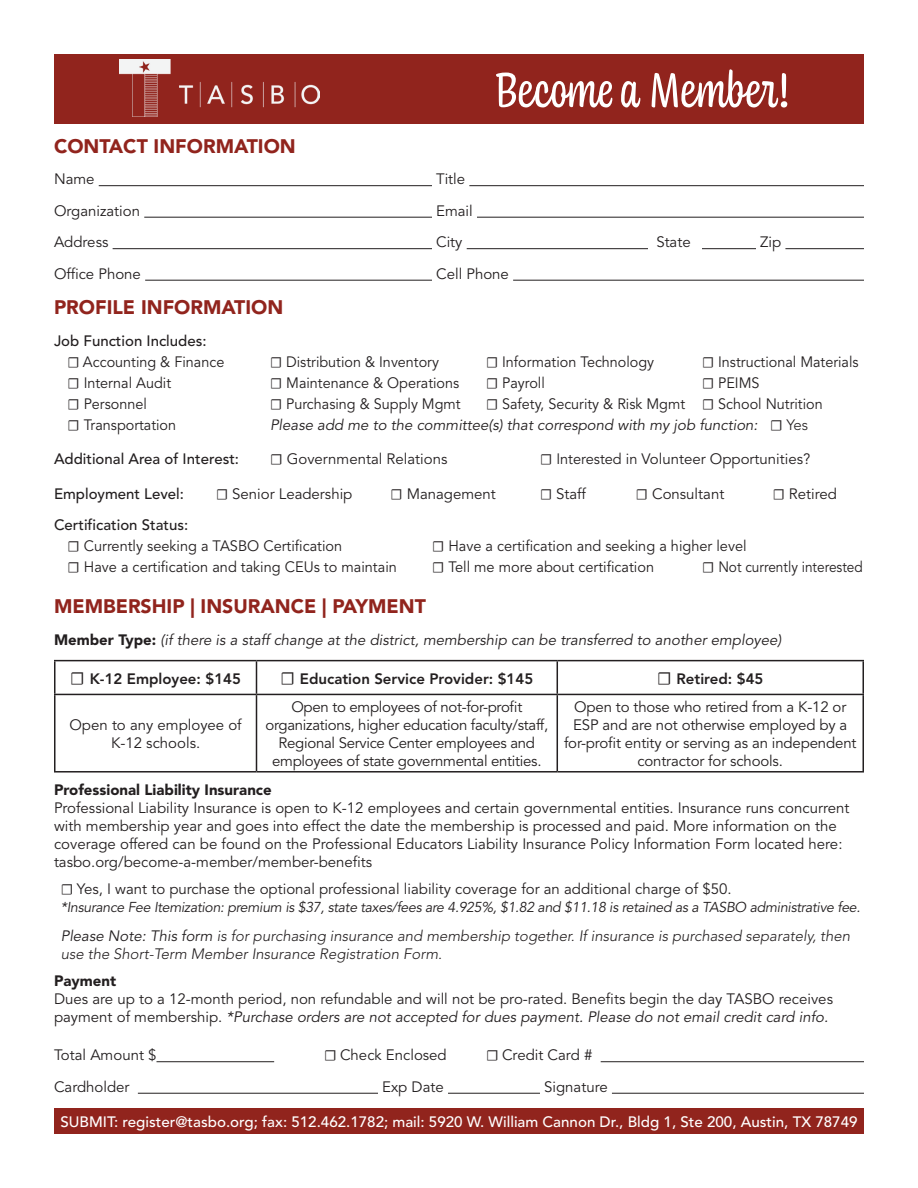
<style>
.page{position:relative;width:918px;height:1188px;background:#fff}
.page>*{position:absolute;margin:0;border:0;box-sizing:border-box;transform-origin:0 0}
.t1{font:51px "Coniferous";color:#fff}
.t2{font:900 19.5px "Avenir LT Std";color:#91241d}
.t3{font:15px/18px "Avenir LT Std";color:#231f20}
.t4{font:15px "Avenir LT Std";color:#231f20;scale:.96 1}
.t5{font:italic 15px "Avenir LT Std";color:#231f20}
.t6{font:italic 300 15px "Avenir LT Std";color:#231f20}
.t7{font:15px/18px "Avenir LT Std";letter-spacing:-.02em;color:#231f20;text-align:center}
.t8{font:500 15px "Avenir LT Std";color:#fff}
.t9{font:500 15px "Avenir LT Std";color:#231f20}
.t10{font:800 15px "Avenir LT Std";color:#231f20}
.t11{font:900 15px "Avenir LT Std";color:#231f20}
.t12{font:15px "Avenir LT Std";color:#231f20;scale:.91 1}
.t13{font:italic 14.25px "Avenir LT Std";letter-spacing:-.02em;color:#231f20}
.s1{font-family:"Minion Pro"}
.s2{font-family:"Minion Pro";font-style:normal}
.s3{font-weight:300;font-style:normal}
.s4{font-weight:900;font-style:normal}
.s5{font-family:"Minion Pro";font-weight:400;font-size:18px}
.s6{font-weight:400}
.s7{font-style:italic}
</style>
<div class="page">
<hr style="left:99px;top:185px;width:333px;height:1px;background:#231f20">
<hr style="left:469px;top:185px;width:395px;height:1px;background:#231f20">
<hr style="left:144px;top:217px;width:288px;height:1px;background:#231f20">
<hr style="left:477px;top:217px;width:387px;height:1px;background:#231f20">
<hr style="left:113px;top:248px;width:319px;height:1px;background:#231f20">
<hr style="left:467px;top:248px;width:181px;height:1px;background:#231f20">
<hr style="left:702px;top:248px;width:54px;height:1px;background:#231f20">
<hr style="left:785px;top:248px;width:79px;height:1px;background:#231f20">
<hr style="left:145px;top:280px;width:287px;height:1px;background:#231f20">
<hr style="left:513px;top:280px;width:351px;height:1px;background:#231f20">
<hr style="left:157px;top:1061px;width:117px;height:1px;background:#231f20">
<hr style="left:601px;top:1061px;width:263px;height:1px;background:#231f20">
<hr style="left:138px;top:1093px;width:240px;height:1px;background:#231f20">
<hr style="left:448px;top:1093px;width:92px;height:1px;background:#231f20">
<hr style="left:612px;top:1093px;width:252px;height:1px;background:#231f20">
<div style="left:54px;top:54px;width:810px;height:69px;background:#91241d"></div>
<img style="left:120px;top:60px;width:200px;height:56px">
<div style="left:54px;top:1108px;width:810px;height:26px;background:#91241d"></div>
<hr style="left:54px;top:660px;width:202px;height:1px;background:#231f20">
<hr style="left:54px;top:661px;width:2px;height:33px;background:#231f20">
<hr style="left:256px;top:660px;width:301px;height:1px;background:#231f20">
<hr style="left:256px;top:661px;width:1px;height:33px;background:#231f20">
<hr style="left:557px;top:660px;width:307px;height:1px;background:#231f20">
<hr style="left:557px;top:661px;width:1px;height:33px;background:#231f20">
<hr style="left:862px;top:661px;width:2px;height:33px;background:#231f20">
<hr style="left:54px;top:694px;width:202px;height:1px;background:#231f20">
<hr style="left:54px;top:695px;width:2px;height:76px;background:#231f20">
<hr style="left:256px;top:694px;width:301px;height:1px;background:#231f20">
<hr style="left:256px;top:695px;width:1px;height:76px;background:#231f20">
<hr style="left:557px;top:694px;width:307px;height:1px;background:#231f20">
<hr style="left:557px;top:695px;width:1px;height:76px;background:#231f20">
<hr style="left:862px;top:695px;width:2px;height:76px;background:#231f20">
<hr style="left:54px;top:771px;width:202px;height:2px;background:#231f20">
<hr style="left:256px;top:771px;width:301px;height:2px;background:#231f20">
<hr style="left:557px;top:771px;width:307px;height:2px;background:#231f20">
<p class="t1" style="left:494px;top:55px;width:298px">Become a Member!</p>
<p class="t2" style="left:54px;top:134px;width:243px">CONTACT INFORMATION</p>
<p class="t3" style="left:54px;top:170px;width:42px">Name</p>
<p class="t3" style="left:436px;top:170px;width:31px">Title</p>
<p class="t3" style="left:54px;top:202px;width:88px">Organization</p>
<p class="t3" style="left:436px;top:202px;width:38px">Email</p>
<p class="t3" style="left:54px;top:233px;width:56px">Address</p>
<p class="t3" style="left:436px;top:233px;width:28px">City</p>
<p class="t3" style="left:656px;top:233px;width:36px">State</p>
<p class="t3" style="left:760px;top:233px;width:23px">Zip</p>
<p class="t3" style="left:54px;top:265px;width:89px">Office Phone</p>
<p class="t3" style="left:436px;top:265px;width:74px">Cell Phone</p>
<p class="t2" style="left:54px;top:296px;width:231px">PROFILE INFORMATION</p>
<p class="t9" style="left:54px;top:332px;width:154px">Job Function Includes:</p>
<p class="t4" style="left:68px;top:353px;width:165px"><span class="s1">☐</span> Accounting &amp; Finance</p>
<p class="t4" style="left:270px;top:353px;width:178px"><span class="s1">☐</span> Distribution &amp; Inventory</p>
<p class="t4" style="left:486px;top:353px;width:177px"><span class="s1">☐</span> Information Technology</p>
<p class="t4" style="left:702px;top:353px;width:165px"><span class="s1">☐</span> Instructional Materials</p>
<p class="t4" style="left:68px;top:374px;width:109px"><span class="s1">☐</span> Internal Audit</p>
<p class="t4" style="left:270px;top:374px;width:199px"><span class="s1">☐</span> Maintenance &amp; Operations</p>
<p class="t4" style="left:486px;top:374px;width:63px"><span class="s1">☐</span> Payroll</p>
<p class="t4" style="left:702px;top:374px;width:62px"><span class="s1">☐</span> PEIMS</p>
<p class="t4" style="left:68px;top:395px;width:84px"><span class="s1">☐</span> Personnel</p>
<p class="t4" style="left:270px;top:395px;width:200px"><span class="s1">☐</span> Purchasing &amp; Supply Mgmt</p>
<p class="t4" style="left:486px;top:395px;width:352px"><span class="s1">☐</span> Safety, Security &amp; Risk Mgmt <span class="s1">☐</span> School Nutrition</p>
<p class="t4" style="left:68px;top:416px;width:115px"><span class="s1">☐</span> Transportation</p>
<p class="t5" style="left:270px;top:416px;width:540px">Please add me to the committee(s) that correspond with my job function: <span class="s2">☐</span> <span class="s3">Yes</span></p>
<p class="t9" style="left:54px;top:450px;width:187px">Additional Area of Interest:</p>
<p class="t3" style="left:270px;top:450px;width:179px"><span class="s1">☐</span> Governmental Relations</p>
<p class="t3" style="left:540px;top:450px;width:272px"><span class="s1">☐</span> Interested in Volunteer Opportunities?</p>
<p class="t9" style="left:54px;top:485px;width:132px">Employment Level:</p>
<p class="t3" style="left:216px;top:486px;width:138px"><span class="s1">☐</span> Senior Leadership</p>
<p class="t3" style="left:391px;top:486px;width:107px"><span class="s1">☐</span> Management</p>
<p class="t3" style="left:540px;top:486px;width:47px"><span class="s1">☐</span> Staff</p>
<p class="t3" style="left:636px;top:486px;width:90px"><span class="s1">☐</span> Consultant</p>
<p class="t3" style="left:773px;top:486px;width:66px"><span class="s1">☐</span> Retired</p>
<p class="t9" style="left:54px;top:516px;width:136px">Certification Status:</p>
<p class="t3" style="left:68px;top:537px;width:276px"><span class="s1">☐</span> Currently seeking a TASBO Certification</p>
<p class="t3" style="left:432px;top:537px;width:316px"><span class="s1">☐</span> Have a certification and seeking a higher level</p>
<p class="t3" style="left:68px;top:558px;width:331px"><span class="s1">☐</span> Have a certification and taking CEUs to maintain</p>
<p class="t3" style="left:432px;top:558px;width:224px"><span class="s1">☐</span> Tell me more about certification</p>
<p class="t12" style="left:702px;top:558px;width:178px"><span class="s1">☐</span> Not currently interested</p>
<p class="t2" style="left:54px;top:595px;width:373px">MEMBERSHIP | INSURANCE | PAYMENT</p>
<p class="t5" style="left:54px;top:631px;width:729px"><span class="s4">Member Type:</span> (if there is a staff change at the district, membership can be transferred to another employee)</p>
<p class="t10" style="left:70px;top:670px;width:172px"><span class="s5">☐</span> K-12 Employee: $145</p>
<p class="t10" style="left:281px;top:670px;width:254px"><span class="s5">☐</span> Education Service Provider: $145</p>
<p class="t10" style="left:657px;top:670px;width:108px"><span class="s5">☐</span> Retired: $45</p>
<p class="t3" style="left:69px;top:716px;width:174px;text-align:center">Open to any employee of<br>K-12 schools.</p>
<p class="t7" style="left:266px;top:698px;width:284px">Open to employees of not-for-profit organizations, higher education faculty/staff, Regional Service Center employees and employees of state governmental entities.</p>
<p class="t3" style="left:564px;top:698px;width:294px;text-align:center">Open to those who retired from a K-12 or ESP and are not otherwise employed by a for-profit entity or serving as an independent contractor for schools.</p>
<p class="t11" style="left:54px;top:781px;width:219px">Professional Liability Insurance</p>
<p class="t3" style="left:54px;top:800px;width:797px">Professional Liability Insurance is open to K-12 employees and certain governmental entities. Insurance runs concurrent with membership year and goes into effect the date the membership is processed and paid. More information on the coverage offered can be found on the Professional Educators Liability Insurance Policy Information Form located here: tasbo.org/become-a-member/member-benefits</p>
<p class="t3" style="left:61px;top:881px;width:672px"><span class="s1">☐</span> Yes, I want to purchase the optional professional liability coverage for an additional charge of $50.</p>
<p class="t13" style="left:61px;top:899px;width:801px">*Insurance Fee Itemization: premium is $37, state taxes/fees are 4.925%, $1.82 and $11.18 is retained as a TASBO administrative fee.</p>
<p class="t6" style="left:61px;top:927px;width:791px"><span class="s6">Please Note: This form</span> is for purchasing insurance and membership together. If insurance is purchased separately, then</p>
<p class="t6" style="left:61px;top:945px;width:383px">use the Short-Term Member Insurance Registration Form.</p>
<p class="t11" style="left:54px;top:972px;width:64px">Payment</p>
<p class="t3" style="left:54px;top:990px;width:781px">Dues are up to a 12-month period, non refundable and will not be pro-rated. Benefits begin the day TASBO receives payment of membership. <span class="s7">*Purchase orders are not accepted for dues payment. Please do not email credit card info.</span></p>
<p class="t3" style="left:54px;top:1046px;width:104px">Total Amount $</p>
<p class="t3" style="left:324px;top:1046px;width:124px"><span class="s1">☐</span> Check Enclosed</p>
<p class="t3" style="left:486px;top:1046px;width:108px"><span class="s1">☐</span> Credit Card #</p>
<p class="t3" style="left:54px;top:1078px;width:77px">Cardholder</p>
<p class="t3" style="left:382px;top:1078px;width:63px">Exp Date</p>
<p class="t3" style="left:544px;top:1078px;width:65px">Signature</p>
<p class="t8" style="left:60px;top:1113px;width:799px">SUBMIT: register@tasbo.org; fax: 512.462.1782; mail: 5920 W. William Cannon Dr., Bldg 1, Ste 200, Austin, TX 78749</p>
</div>
